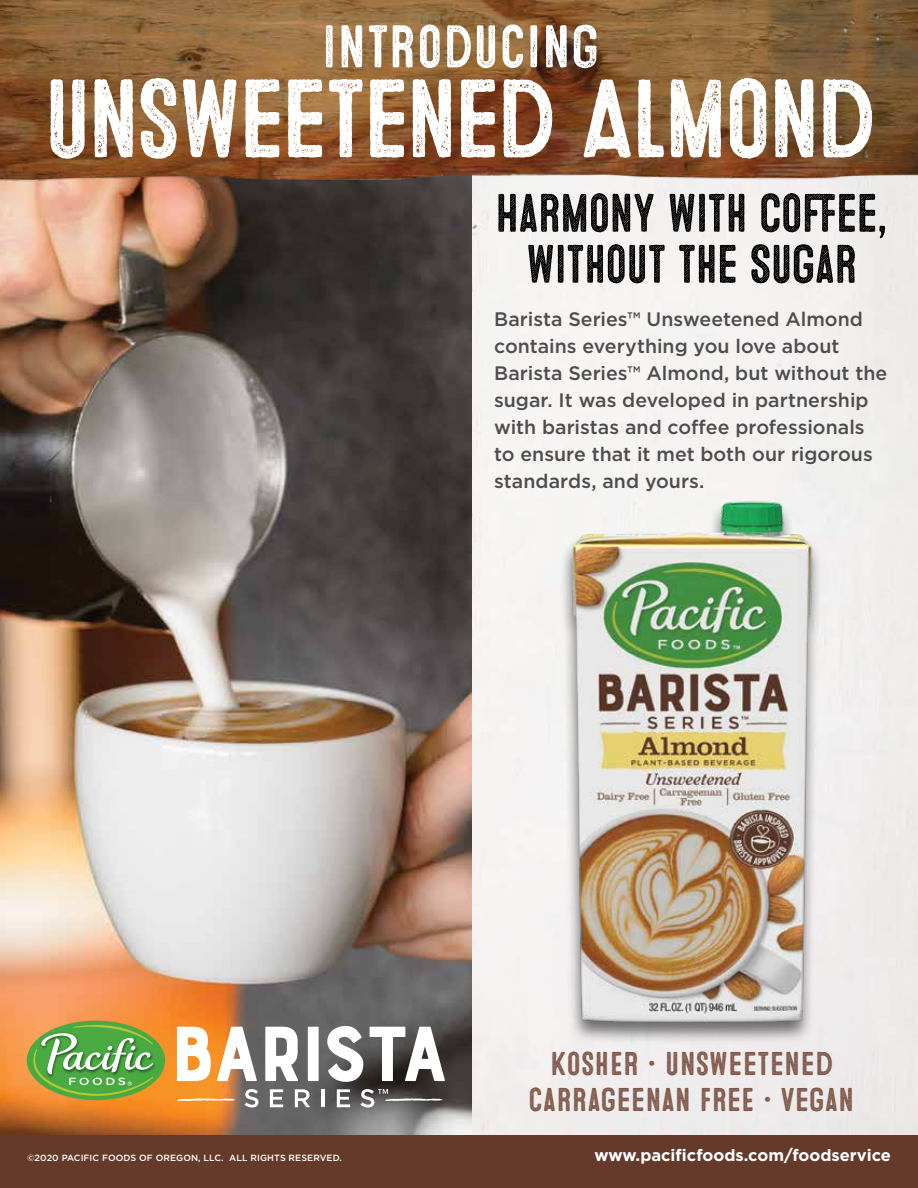
<style>
.page{position:relative;width:918px;height:1188px;background:#fff}
.page>*{position:absolute;margin:0;border:0;box-sizing:border-box;transform-origin:0 0}
.t1{font:111.15px "Microbrew Three";letter-spacing:-.055em;color:#fff}
.t2{font:60px "Microbrew Three";color:#fff}
.t3{font:54px/51px "Microbrew Two";letter-spacing:-.04em;color:#000;text-align:center;scale:.95 1}
.t4{font:33px/36px "Microbrew Two";color:#7c5546;text-align:center}
.t5{font:500 19.5px/27px "Gotham";color:#4d4d4f}
.t6{font:700 16.5px "Gotham";color:#fff}
.t7{font:500 9px "Gotham";letter-spacing:.01em;color:#fff}
</style>
<div class="page">
<img style="left:0;top:187px;width:472px;height:948px">
<img style="left:0;top:0;width:918px;height:187px">
<div style="left:0;top:1135px;width:918px;height:53px;background:#653a2b"></div>
<div style="left:27px;top:1020px;width:138px;height:80px;background:#49aa42;border-radius:50%"></div>
<img style="left:154px;top:1031px;width:4px;height:48px">
<svg style="left:33px;top:1025px;width:121px;height:71px"></svg>
<svg style="left:175px;top:1098px;width:64px;height:4px"></svg>
<svg style="left:245px;top:1089px;width:13px;height:19px"></svg>
<svg style="left:270px;top:1089px;width:13px;height:18px"></svg>
<svg style="left:295px;top:1089px;width:15px;height:18px"></svg>
<hr style="left:321px;top:1089px;width:3px;height:18px;background:#fff">
<svg style="left:337px;top:1089px;width:13px;height:18px"></svg>
<svg style="left:361px;top:1089px;width:86px;height:19px;background:#696765"></svg>
<svg style="left:177px;top:1027px;width:34px;height:54px"></svg>
<svg style="left:217px;top:1027px;width:40px;height:54px"></svg>
<svg style="left:265px;top:1027px;width:33px;height:54px"></svg>
<div style="left:308px;top:1027px;width:11px;height:54px;background:#fff"></div>
<svg style="left:327px;top:1026px;width:36px;height:56px"></svg>
<svg style="left:370px;top:1027px;width:75px;height:54px"></svg>
<img style="left:547px;top:495px;width:290px;height:557px">
<h2 class="t2" style="left:322px;top:12px;width:279px">INTRODUCING</h2>
<h1 class="t1" style="left:43px;top:56px;width:834px">UNSWEETENED ALMOND</h1>
<h3 class="t3" style="left:495px;top:189px;width:416px">HARMONY WITH COFFEE,<br>WITHOUT THE SUGAR</h3>
<p class="t5" style="left:494px;top:305px;width:395px">Barista Series™ Unsweetened Almond contains everything you love about Barista Series™ Almond, but without the sugar. It was developed in partnership with baristas and coffee professionals to ensure that it met both our rigorous standards, and yours.</p>
<h3 class="t4" style="left:529px;top:1046px;width:327px">KOSHER • UNSWEETENED<br>CARRAGEENAN FREE • VEGAN</h3>
<p class="t7" style="left:27px;top:1152px;width:316px">©2020 PACIFIC FOODS OF OREGON, LLC. ALL RIGHTS RESERVED.</p>
<p class="t6" style="left:594px;top:1144px;width:298px">www.pacificfoods.com/foodservice</p>
</div>
